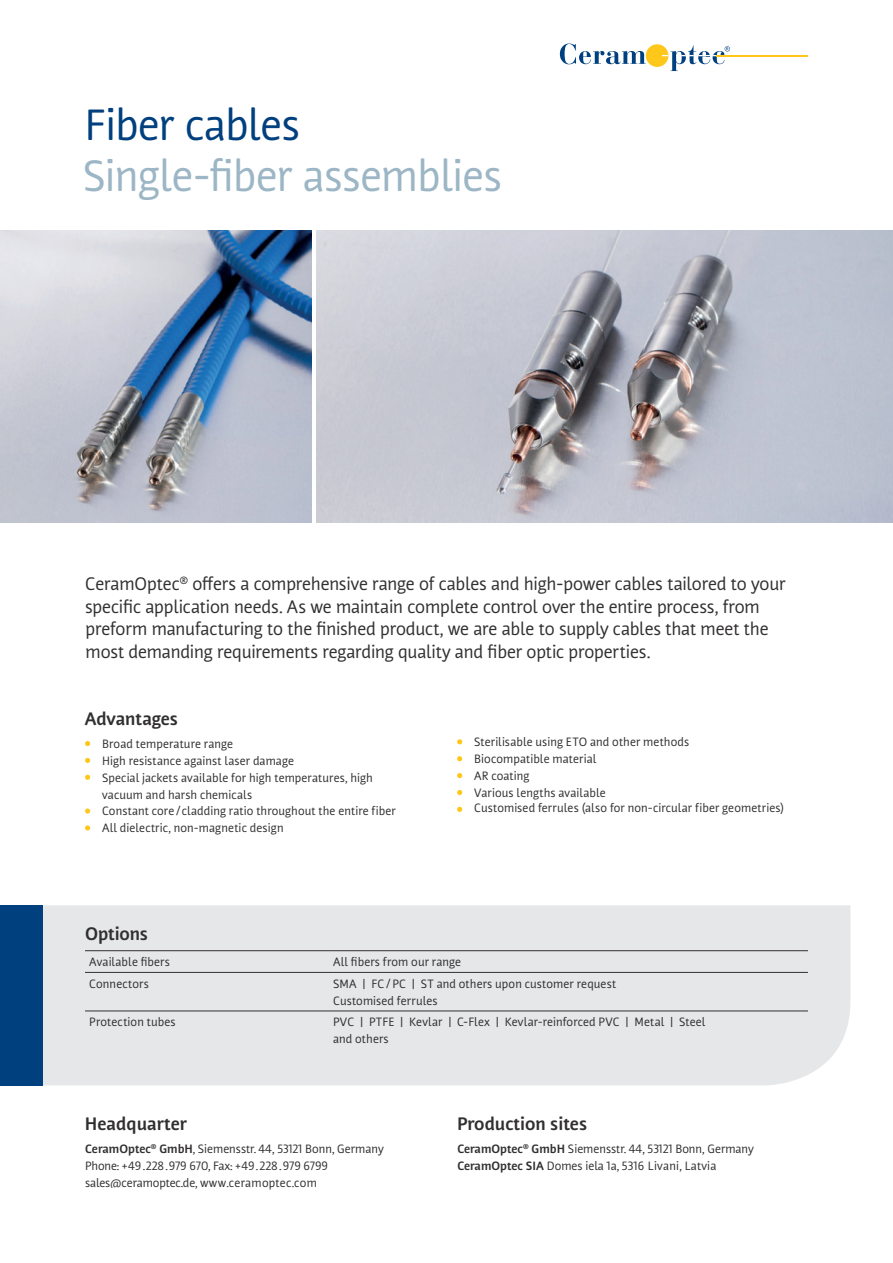
<style>
.page{position:relative;width:893px;height:1263px;background:#fff}
.page>*{position:absolute;margin:0;border:0;box-sizing:border-box;transform-origin:0 0}
.t1{font:43.5px "Nuvo Pro";letter-spacing:-.015em;color:#9cb6c5}
.t2{font:43.5px "Nuvo Pro";letter-spacing:-.01em;color:#01407e}
.t3{font:18px/22.5px "Nuvo Pro";letter-spacing:-.01em;color:#312f30}
.t4{font:700 18px "Nuvo Pro";color:#312f30}
.t5{font:12px/16.8px "Nuvo Pro";letter-spacing:.01em;color:#312f30}
.s1{font-weight:700}
</style>
<div class="page">
<svg style="left:560px;top:43px;width:86px;height:21px"></svg>
<div style="left:646px;top:44px;width:22px;height:23px;background:#fec719;border-radius:50%"></div>
<svg style="left:662px;top:46px;width:68px;height:25px"></svg>
<hr style="left:717px;top:55px;width:91px;height:1px;background:#fec719">
<svg style="left:85px;top:741px;width:5px;height:5px"></svg>
<svg style="left:85px;top:758px;width:5px;height:5px"></svg>
<svg style="left:85px;top:775px;width:5px;height:5px"></svg>
<svg style="left:85px;top:808px;width:5px;height:6px"></svg>
<svg style="left:85px;top:825px;width:5px;height:5px"></svg>
<div style="left:43px;top:905px;width:807px;height:180px;background:#e6e7e9"></div>
<div style="left:0;top:905px;width:43px;height:180px;background:#01407e"></div>
<img style="left:0;top:230px;width:312px;height:293px">
<img style="left:316px;top:230px;width:577px;height:293px">
<svg style="left:457px;top:739px;width:5px;height:5px"></svg>
<svg style="left:457px;top:756px;width:5px;height:5px"></svg>
<svg style="left:457px;top:773px;width:5px;height:5px"></svg>
<svg style="left:457px;top:790px;width:5px;height:5px"></svg>
<svg style="left:457px;top:807px;width:5px;height:5px"></svg>
<hr style="left:85px;top:950px;width:248px;height:1px;background:#312f30">
<hr style="left:333px;top:950px;width:475px;height:1px;background:#312f30">
<hr style="left:85px;top:972px;width:248px;height:1px;background:#312f30">
<hr style="left:333px;top:972px;width:475px;height:1px;background:#312f30">
<hr style="left:85px;top:1011px;width:248px;height:1px;background:#312f30">
<hr style="left:333px;top:1011px;width:475px;height:1px;background:#312f30">
<h1 class="t2" style="left:85px;top:98px;width:217px">Fiber cables</h1>
<h1 class="t1" style="left:83px;top:149px;width:421px">Single-fiber assemblies</h1>
<p class="t3" style="left:85px;top:573px;width:702px">CeramOptec<sup>®</sup> offers a comprehensive range of cables and high-power cables tailored to your specific application needs. As we maintain complete control over the entire process, from preform manufacturing to the finished product, we are able to supply cables that meet the most demanding requirements regarding quality and fiber optic properties.</p>
<h2 class="t4" style="left:85px;top:708px;width:95px">Advantages</h2>
<p class="t5" style="left:102px;top:735px;width:295px">Broad temperature range<br>High resistance against laser damage<br>Special jackets available for high temperatures, high vacuum and harsh chemicals<br>Constant core /cladding ratio throughout the entire fiber All dielectric, non-magnetic design</p>
<p class="t5" style="left:474px;top:733px;width:217px">Sterilisable using ETO and other methods<br>Biocompatible material<br>AR coating<br>Various lengths available</p>
<p class="t5" style="left:474px;top:799px;width:311px">Customised ferrules (also for non-circular fiber geometries)</p>
<h2 class="t4" style="left:85px;top:922px;width:64px">Options</h2>
<p class="t5" style="left:89px;top:953px;width:82px">Available fibers</p>
<p class="t5" style="left:333px;top:953px;width:130px">All fibers from our range</p>
<p class="t5" style="left:89px;top:975px;width:61px">Connectors</p>
<p class="t5" style="left:333px;top:975px;width:285px">SMA | FC/PC | ST and others upon customer request<br>Customised ferrules</p>
<p class="t5" style="left:89px;top:1013px;width:88px">Protection tubes</p>
<p class="t5" style="left:333px;top:1013px;width:374px">PVC | PTFE | Kevlar | C-Flex | Kevlar-reinforced PVC | Metal | Steel and others</p>
<h2 class="t4" style="left:85px;top:1113px;width:104px">Headquarter</h2>
<p class="t5" style="left:85px;top:1140px;width:300px"><span class="s1">CeramOptec</span><sup>®</sup> <span class="s1">GmbH</span>, Siemensstr. 44, 53121 Bonn, Germany<br>Phone: +49.228.979 670, Fax: +49.228.979 6799 sales@ceramoptec.de, www.ceramoptec.com</p>
<h2 class="t4" style="left:457px;top:1113px;width:132px">Production sites</h2>
<p class="t5" style="left:457px;top:1140px;width:298px"><span class="s1">CeramOptec</span><sup>®</sup> <span class="s1">GmbH</span> Siemensstr. 44, 53121 Bonn, Germany<br><span class="s1">CeramOptec SIA</span> Domes iela 1a, 5316 Livani, Latvia</p>
</div>
